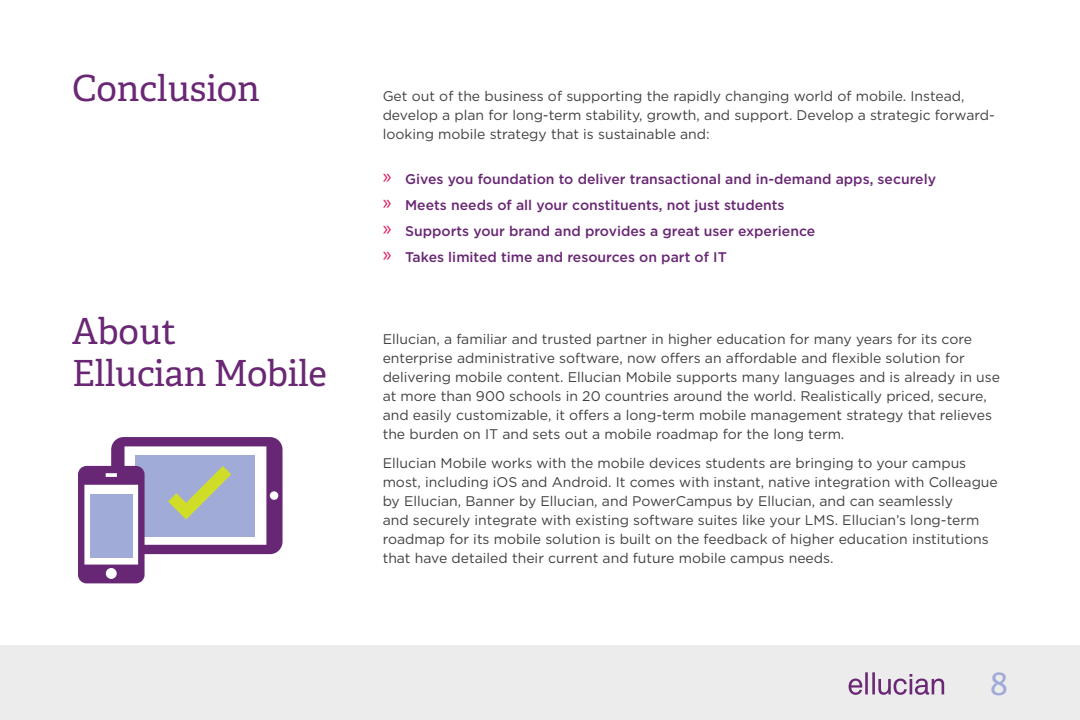
<style>
.page{position:relative;width:1080px;height:720px;background:#fff}
.page>*{position:absolute;margin:0;border:0;box-sizing:border-box;transform-origin:0 0}
.t1{font:36px/42px "Adelle";letter-spacing:-.01em;color:#692774}
.t2{font:35px "Adelle";color:#a1abd7}
.t3{font:14px/19px "Gotham HTF";color:#414042}
.t4{font:500 14px/26px "Gotham HTF";color:#692774}
.s1{font-family:"Myriad Pro";font-weight:400;font-size:21px;color:#df1a5a}
</style>
<div class="page">
<svg style="left:78px;top:437px;width:205px;height:146px"></svg>
<div style="left:0;top:645px;width:1080px;height:75px;background:#ececed"></div>
<svg style="left:849px;top:672px;width:95px;height:23px"></svg>
<h1 class="t1" style="left:72px;top:65px;width:189px">Conclusion</h1>
<h1 class="t1" style="left:72px;top:309px;width:256px">About<br>Ellucian Mobile</h1>
<p class="t3" style="left:383px;top:86px;width:614px">Get out of the business of supporting the rapidly changing world of mobile. Instead, develop a plan for long-term stability, growth, and support. Develop a strategic forward&shy;looking mobile strategy that is sustainable and:</p>
<p class="t4" style="left:383px;top:166px;width:555px"><span class="s1">»</span> Gives you foundation to deliver transactional and in-demand apps, securely <span class="s1">»</span> Meets needs of all your constituents, not just students<br><span class="s1">»</span> Supports your brand and provides a great user experience<br><span class="s1">»</span> Takes limited time and resources on part of IT</p>
<p class="t3" style="left:383px;top:330px;width:619px">Ellucian, a familiar and trusted partner in higher education for many years for its core enterprise administrative software, now offers an affordable and flexible solution for delivering mobile content. Ellucian Mobile supports many languages and is already in use at more than 900 schools in 20 countries around the world. Realistically priced, secure, and easily customizable, it offers a long-term mobile management strategy that relieves the burden on IT and sets out a mobile roadmap for the long term.</p>
<p class="t3" style="left:383px;top:454px;width:617px">Ellucian Mobile works with the mobile devices students are bringing to your campus most, including iOS and Android. It comes with instant, native integration with Colleague by Ellucian, Banner by Ellucian, and PowerCampus by Ellucian, and can seamlessly<br>and securely integrate with existing software suites like your LMS. Ellucian’s long-term roadmap for its mobile solution is built on the feedback of higher education institutions that have detailed their current and future mobile campus needs.</p>
<h2 class="t2" style="left:990px;top:657px;width:19px">8</h2>
</div>
